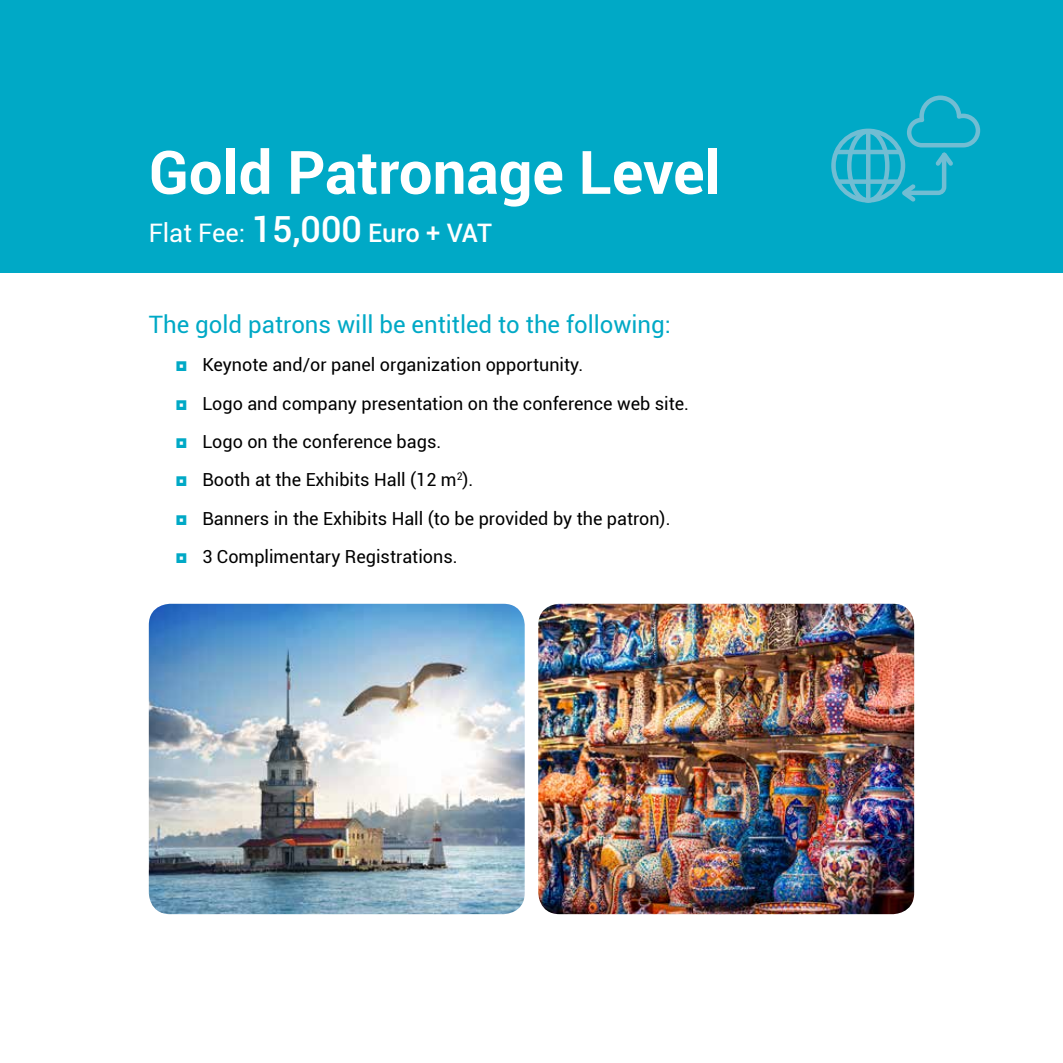
<style>
.page{position:relative;width:1063px;height:1063px;background:#fff}
.page>*{position:absolute;margin:0;border:0;box-sizing:border-box;transform-origin:0 0}
.t1{font:700 60px "Roboto";color:#fff}
.t2{font:25.5px "Roboto";color:#fff}
.t3{font:24px "Roboto";color:#00a9c6}
.t4{font:18px/38.4px "Roboto";color:#000}
.s1{font-weight:500;font-size:36px}
.s2{font-weight:500}
</style>
<div class="page">
<div style="left:0;top:0;width:1063px;height:272px;background:#00a9c6"></div>
<svg style="left:831px;top:96px;width:149px;height:107px"></svg>
<img style="left:149px;top:604px;width:376px;height:310px">
<img style="left:538px;top:604px;width:376px;height:310px">
<h1 class="t1" style="left:149px;top:130px;width:573px">Gold Patronage Level</h1>
<h2 class="t2" style="left:149px;top:215px;width:345px">Flat Fee: <span class="s1">15,000</span> <span class="s2">Euro + VAT</span></h2>
<h3 class="t3" style="left:149px;top:307px;width:524px">The gold patrons will be entitled to the following:</h3>
<p class="t4" style="left:202px;top:345px;width:488px">Keynote and/or panel organization opportunity.<br>Logo and company presentation on the conference web site.<br>Logo on the conference bags.<br>Booth at the Exhibits Hall (12 m<sup>2</sup>).<br>Banners in the Exhibits Hall (to be provided by the patron).<br>3 Complimentary Registrations.</p>
</div>
